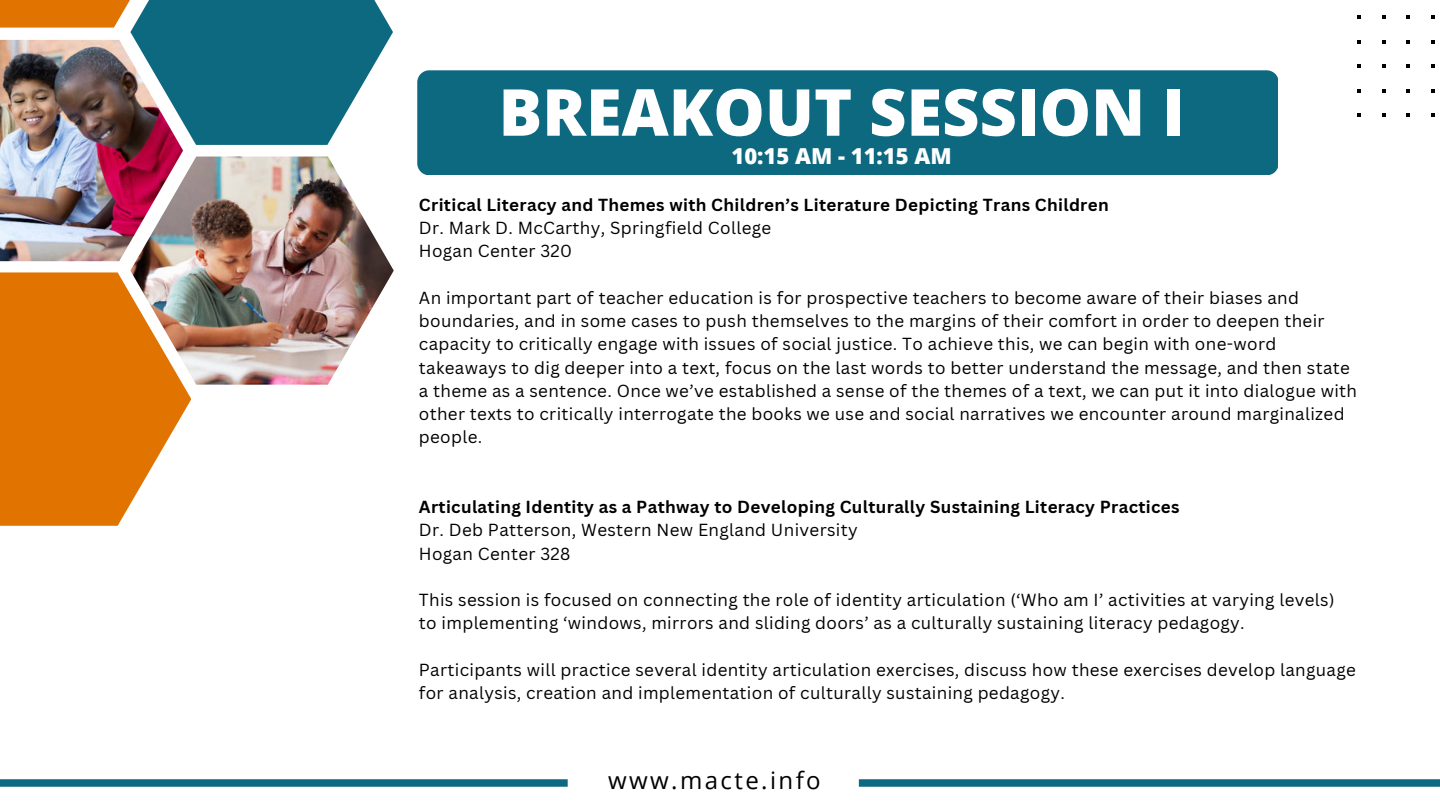
<style>
.page{position:relative;width:1440px;height:810px;background:#fff}
.page>*{position:absolute;margin:0;border:0;box-sizing:border-box;transform-origin:0 0}
.t1{font:800 64.8px "Open Sans";color:#fff}
.t2{font:24px "Open Sans";letter-spacing:.1em;color:#000}
.t3{font:800 22px "Open Sans";color:#fff}
.t4{font:17px/23.2px "Canva Sans";letter-spacing:.02em;color:#000}
.t5{font:700 17px "Canva Sans";letter-spacing:.02em;color:#000}
</style>
<div class="page">
<div style="left:417px;top:70px;width:860px;height:105px;background:#0c6980"></div>
<div style="left:0;top:0;width:172px;height:28px;background:#e17300"></div>
<img style="left:0;top:40px;width:183px;height:221px">
<svg style="left:130px;top:0;width:263px;height:145px;background:#387d90"></svg>
<div style="left:0;top:272px;width:191px;height:254px;background:#e17300"></div>
<img style="left:130px;top:157px;width:264px;height:228px">
<svg style="left:1358px;top:15px;width:3px;height:4px"></svg>
<svg style="left:1358px;top:40px;width:3px;height:4px"></svg>
<svg style="left:1358px;top:64px;width:3px;height:4px"></svg>
<svg style="left:1358px;top:89px;width:3px;height:4px"></svg>
<svg style="left:1358px;top:113px;width:3px;height:4px"></svg>
<svg style="left:1382px;top:15px;width:4px;height:4px"></svg>
<svg style="left:1382px;top:40px;width:4px;height:4px"></svg>
<svg style="left:1382px;top:64px;width:4px;height:4px"></svg>
<svg style="left:1382px;top:89px;width:4px;height:4px"></svg>
<svg style="left:1382px;top:113px;width:4px;height:4px"></svg>
<svg style="left:1406px;top:15px;width:4px;height:4px"></svg>
<svg style="left:1406px;top:40px;width:4px;height:4px"></svg>
<svg style="left:1406px;top:64px;width:4px;height:4px"></svg>
<svg style="left:1406px;top:89px;width:4px;height:4px"></svg>
<svg style="left:1406px;top:113px;width:4px;height:4px"></svg>
<svg style="left:1431px;top:15px;width:4px;height:4px"></svg>
<svg style="left:1431px;top:40px;width:4px;height:4px"></svg>
<svg style="left:1431px;top:64px;width:4px;height:4px"></svg>
<svg style="left:1431px;top:89px;width:4px;height:4px"></svg>
<svg style="left:1431px;top:113px;width:4px;height:4px"></svg>
<div style="left:0;top:779px;width:568px;height:8px;background:#0c6980"></div>
<div style="left:859px;top:779px;width:581px;height:8px;background:#0c6980"></div>
<h1 class="t1" style="left:499px;top:67px;width:688px">BREAKOUT SESSION I</h1>
<p class="t3" style="left:732px;top:141px;width:222px">10:15 AM - 11:15 AM</p>
<p class="t5" style="left:419px;top:193px;width:691px">Critical Literacy and Themes with Children’s Literature Depicting Trans Children</p>
<p class="t4" style="left:419px;top:216px;width:354px">Dr. Mark D. McCarthy, Springfield College<br>Hogan Center 320</p>
<p class="t4" style="left:419px;top:286px;width:940px">An important part of teacher education is for prospective teachers to become aware of their biases and boundaries, and in some cases to push themselves to the margins of their comfort in order to deepen their capacity to critically engage with issues of social justice. To achieve this, we can begin with one-word takeaways to dig deeper into a text, focus on the last words to better understand the message, and then state a theme as a sentence. Once we’ve established a sense of the themes of a text, we can put it into dialogue with other texts to critically interrogate the books we use and social narratives we encounter around marginalized people.</p>
<p class="t5" style="left:419px;top:495px;width:762px">Articulating Identity as a Pathway to Developing Culturally Sustaining Literacy Practices</p>
<p class="t4" style="left:419px;top:518px;width:440px">Dr. Deb Patterson, Western New England University<br>Hogan Center 328</p>
<p class="t4" style="left:419px;top:588px;width:917px">This session is focused on connecting the role of identity articulation (‘Who am I’ activities at varying levels) to implementing ‘windows, mirrors and sliding doors’ as a culturally sustaining literacy pedagogy.</p>
<p class="t4" style="left:419px;top:658px;width:939px">Participants will practice several identity articulation exercises, discuss how these exercises develop language for analysis, creation and implementation of culturally sustaining pedagogy.</p>
<h2 class="t2" style="left:608px;top:763px;width:214px">www.macte.info</h2>
</div>
